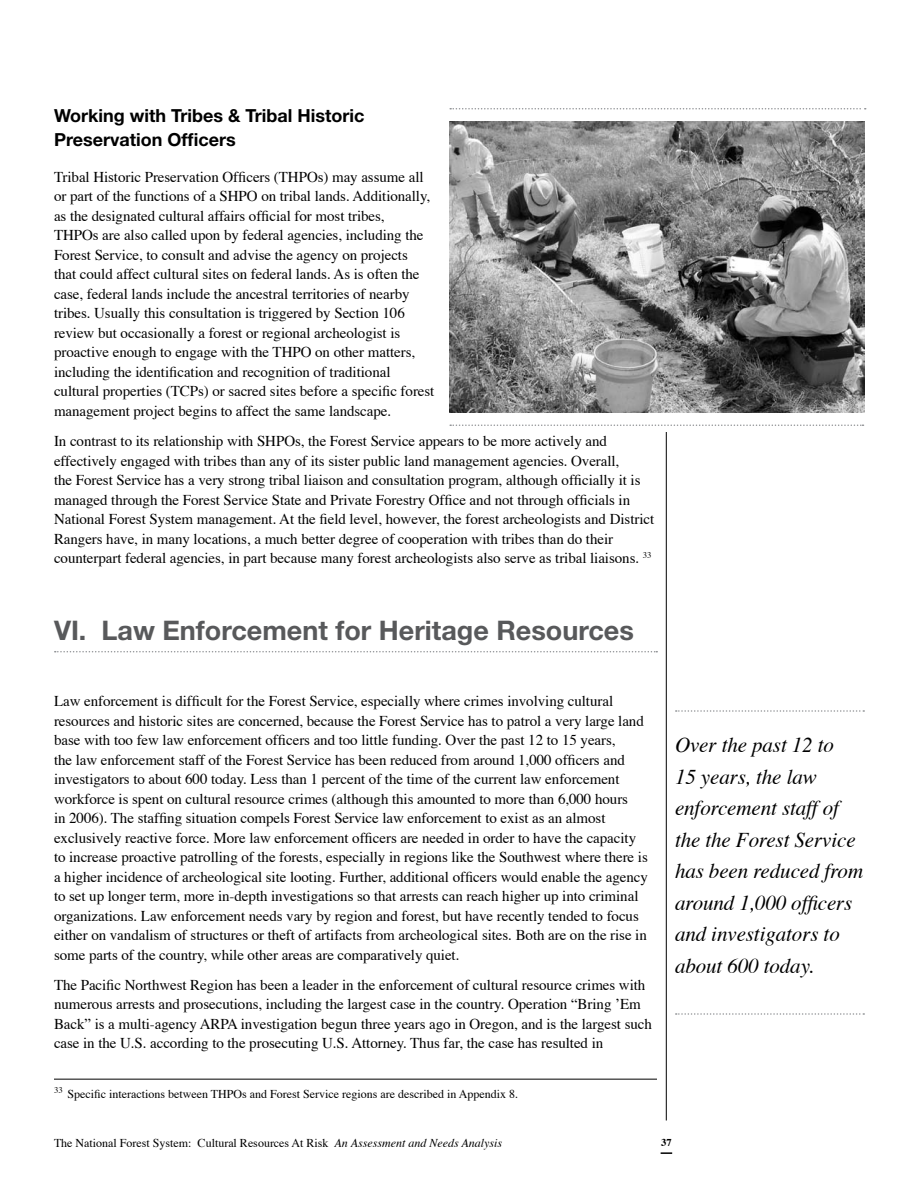
<style>
.page{position:relative;width:918px;height:1188px;background:#fff}
.page>*{position:absolute;margin:0;border:0;box-sizing:border-box;transform-origin:0 0}
.t1{font:700 27px "Helvetica Neue";color:#58595b}
.t2{font:italic 21px/31.5px "Times";letter-spacing:-.005em;color:#000}
.t3{font:700 18px/24px "Helvetica Neue";color:#000}
.t4{font:15px/19.5px "Times";letter-spacing:-.005em;color:#000}
.t5{font:12px "Times";color:#000}
.t6{font:700 10.5px "Times";color:#000}
.s1{font-style:italic}
</style>
<div class="page">
<svg style="left:661px;top:1152px;width:11px;height:2px"></svg>
<hr style="left:666px;top:108px;width:1px;height:1012px;background:#000">
<svg style="left:55px;top:651px;width:602px;height:1px"></svg>
<hr style="left:54px;top:1079px;width:603px;height:1px;background:#000">
<div style="left:657px;top:102px;width:21px;height:330px;background:#fff"></div>
<img style="left:450px;top:122px;width:415px;height:290px">
<svg style="left:450px;top:108px;width:416px;height:2px"></svg>
<svg style="left:450px;top:424px;width:413px;height:2px"></svg>
<svg style="left:676px;top:710px;width:188px;height:2px"></svg>
<svg style="left:676px;top:1013px;width:188px;height:2px"></svg>
<p class="t3" style="left:54px;top:103px;width:312px">Working with Tribes &amp; Tribal Historic<br>Preservation Officers</p>
<p class="t4" style="left:54px;top:166px;width:382px">Tribal Historic Preservation Officers (THPOs) may assume all or part of the functions of a SHPO on tribal lands. Additionally, as the designated cultural affairs official for most tribes,<br>THPOs are also called upon by federal agencies, including the Forest Service, to consult and advise the agency on projects<br>that could affect cultural sites on federal lands. As is often the case, federal lands include the ancestral territories of nearby tribes. Usually this consultation is triggered by Section 106 review but occasionally a forest or regional archeologist is proactive enough to engage with the THPO on other matters, including the identification and recognition of traditional cultural properties (TCPs) or sacred sites before a specific forest management project begins to affect the same landscape.</p>
<p class="t4" style="left:54px;top:430px;width:602px">In contrast to its relationship with SHPOs, the Forest Service appears to be more actively and effectively engaged with tribes than any of its sister public land management agencies. Overall,<br>the Forest Service has a very strong tribal liaison and consultation program, although officially it is managed through the Forest Service State and Private Forestry Office and not through officials in National Forest System management. At the field level, however, the forest archeologists and District Rangers have, in many locations, a much better degree of cooperation with tribes than do their counterpart federal agencies, in part because many forest archeologists also serve as tribal liaisons. <sup>33</sup></p>
<h1 class="t1" style="left:54px;top:614px;width:581px">VI. Law Enforcement for Heritage Resources</h1>
<p class="t4" style="left:54px;top:690px;width:595px">Law enforcement is difficult for the Forest Service, especially where crimes involving cultural resources and historic sites are concerned, because the Forest Service has to patrol a very large land base with too few law enforcement officers and too little funding. Over the past 12 to 15 years,<br>the law enforcement staff of the Forest Service has been reduced from around 1,000 officers and investigators to about 600 today. Less than 1 percent of the time of the current law enforcement workforce is spent on cultural resource crimes (although this amounted to more than 6,000 hours<br>in 2006). The staffing situation compels Forest Service law enforcement to exist as an almost exclusively reactive force. More law enforcement officers are needed in order to have the capacity to increase proactive patrolling of the forests, especially in regions like the Southwest where there is a higher incidence of archeological site looting. Further, additional officers would enable the agency to set up longer term, more in-depth investigations so that arrests can reach higher up into criminal organizations. Law enforcement needs vary by region and forest, but have recently tended to focus either on vandalism of structures or theft of artifacts from archeological sites. Both are on the rise in some parts of the country, while other areas are comparatively quiet.</p>
<p class="t4" style="left:54px;top:974px;width:600px">The Pacific Northwest Region has been a leader in the enforcement of cultural resource crimes with numerous arrests and prosecutions, including the largest case in the country. Operation “Bring ’Em Back” is a multi-agency ARPA investigation begun three years ago in Oregon, and is the largest such case in the U.S. according to the prosecuting U.S. Attorney. Thus far, the case has resulted in</p>
<p class="t5" style="left:54px;top:1083px;width:466px"><sup>33</sup> Specific interactions between THPOs and Forest Service regions are described in Appendix 8.</p>
<h2 class="t2" style="left:675px;top:728px;width:190px">Over the past 12 to<br>15 years, the law enforcement staff of the the Forest Service has been reduced from around 1,000 officers and investigators to about 600 today.</h2>
<p class="t5" style="left:54px;top:1131px;width:450px">The National Forest System: Cultural Resources At Risk <span class="s1">An Assessment and Needs Analysis</span></p>
<p class="t6" style="left:661px;top:1133px;width:12px">37</p>
</div>
